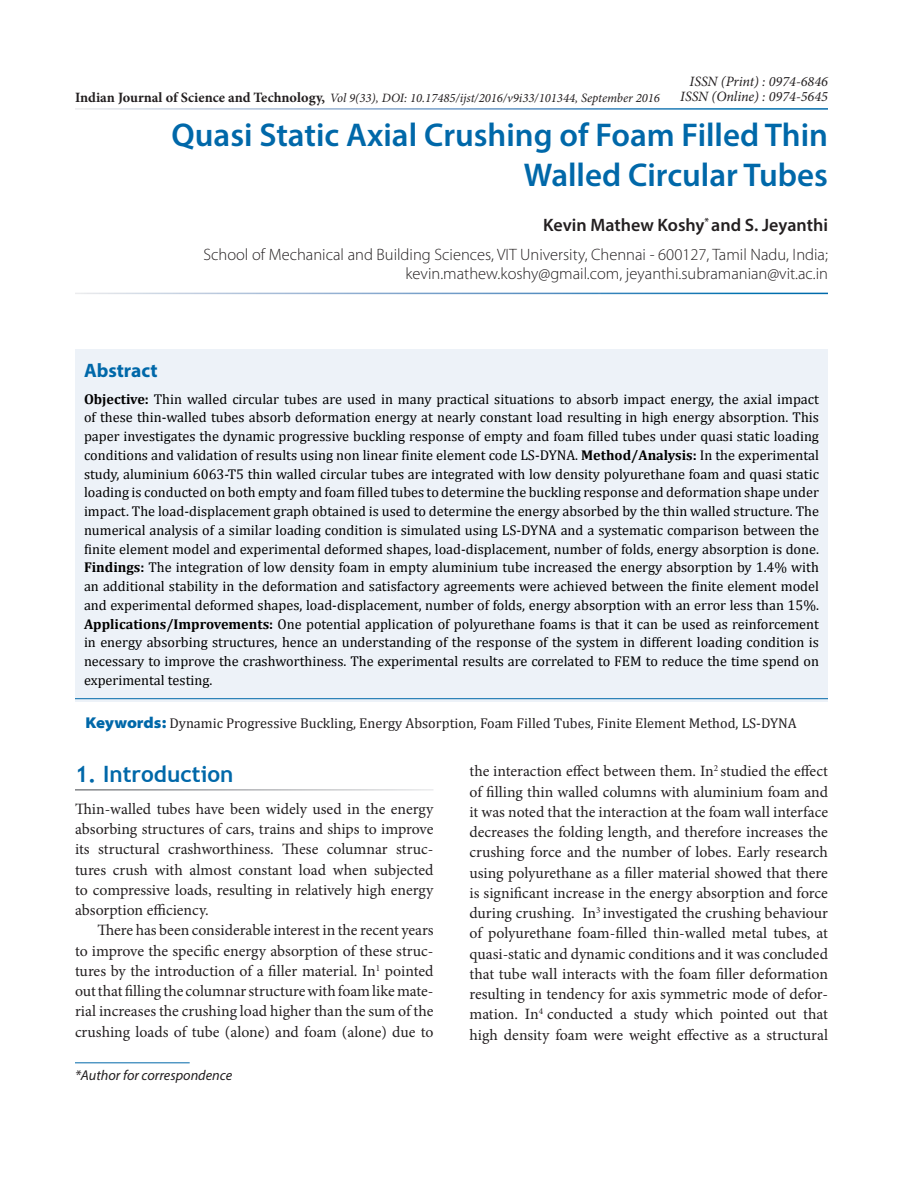
<style>
.page{position:relative;width:918px;height:1188px;background:#fff}
.page>*{position:absolute;margin:0;border:0;box-sizing:border-box;transform-origin:0 0}
.AT{font:600 33px/40.5px "Myriad Pro";color:#0068a9;text-align:right}
.t1{font:700 22.5px "Trebuchet MS";color:#0068a9}
.Abs_Head{font:700 19.5px "Myriad Pro";color:#0068a9}
.Author{font:600 18px "Myriad Pro";color:#231f20}
.Affiliation{font:300 16.5px "Myriad Pro";color:#231f20}
.Affiliation_Last{font:300 16.5px "Myriad Pro";color:#231f20}
.Text_Ind{font:15.75px/20.2px "Minion Pro";color:#231f20;text-align:justify}
.Text{font:15.75px/20.2px "Minion Pro";color:#231f20;text-align:justify}
.Abs_Text1{font:14.25px/18.8px "Cambria";color:#000;text-align:justify}
.Keyword{font:14.25px "Cambria";color:#231f20}
.t2{font:italic 14.25px "Minion Pro";color:#231f20}
.Footnote1{font:italic 14.25px "Myriad Pro";color:#231f20}
.t3{font:italic 12.75px "Minion Pro";color:#231f20}
.s1{font-weight:700;font-style:normal;font-size:14.25px}
.s2{font-weight:700}
.s3{font-family:"Myriad Pro";font-weight:900;font-stretch:semi-expanded;font-size:15.75px;color:#0068a9}
</style>
<div class="page">
<hr style="left:75px;top:1062px;width:115px;height:1px;background:#0068a9">
<div style="left:75px;top:349px;width:753px;height:353px;background:#edf2f8"></div>
<hr style="left:75px;top:698px;width:753px;height:1px;background:#0068a9">
<p class="t2" style="left:690px;top:72px;width:140px">ISSN (Print) : 0974-6846</p>
<p class="t2" style="left:680px;top:87px;width:149px">ISSN (Online) : 0974-5645</p>
<p class="AT" style="left:171px;top:113px;width:658px">Quasi Static Axial Crushing of Foam Filled Thin<br>Walled Circular Tubes</p>
<p class="Author" style="left:543px;top:214px;width:286px">Kevin Mathew Koshy<sup>*</sup> and S. Jeyanthi</p>
<p class="Affiliation" style="left:203px;top:244px;width:626px">School of Mechanical and Building Sciences, VIT University, Chennai - 600127, Tamil Nadu, India;</p>
<p class="Affiliation_Last" style="left:405px;top:264px;width:424px">kevin.mathew.koshy@gmail.com, jeyanthi.subramanian@vit.ac.in</p>
<p class="t3" style="left:75px;top:90px;width:587px"><span class="s1">Indian Journal of Science and Technology,</span> Vol 9(33), DOI: 10.17485/ijst/2016/v9i33/101344, September 2016</p>
<p class="Abs_Head" style="left:84px;top:358px;width:75px">Abstract</p>
<p class="Abs_Text1" style="left:84px;top:389px;width:737px"><span class="s2">Objective:</span> Thin walled circular tubes are used in many practical situations to absorb impact energy, the axial impact of these thin-walled tubes absorb deformation energy at nearly constant load resulting in high energy absorption. This paper investigates the dynamic progressive buckling response of empty and foam filled tubes under quasi static loading conditions and validation of results using non linear finite element code LS-DYNA. <span class="s2">Method/Analysis:</span> In the experimental study, aluminium 6063-T5 thin walled circular tubes are integrated with low density polyurethane foam and quasi static loading is conducted on both empty and foam filled tubes to determine the buckling response and deformation shape under impact. The load-displacement graph obtained is used to determine the energy absorbed by the thin walled structure. The numerical analysis of a similar loading condition is simulated using LS-DYNA and a systematic comparison between the finite element model and experimental deformed shapes, load-displacement, number of folds, energy absorption is done.<br><span class="s2">Findings:</span> The integration of low density foam in empty aluminium tube increased the energy absorption by 1.4% with an additional stability in the deformation and satisfactory agreements were achieved between the finite element model and experimental deformed shapes, load-displacement, number of folds, energy absorption with an error less than 15%.<br><span class="s2">Applications/Improvements:</span> One potential application of polyurethane foams is that it can be used as reinforcement in energy absorbing structures, hence an understanding of the response of the system in different loading condition is necessary to improve the crashworthiness. The experimental results are correlated to FEM to reduce the time spend on experimental testing.</p>
<p class="Keyword" style="left:86px;top:715px;width:713px"><span class="s3">Keywords:</span> Dynamic Progressive Buckling, Energy Absorption, Foam Filled Tubes, Finite Element Method, LS-DYNA</p>
<h1 class="t1" style="left:75px;top:760px;width:160px">1. Introduction</h1>
<p class="Text" style="left:75px;top:799px;width:360px">Thin-walled tubes have been widely used in the energy absorbing structures of cars, trains and ships to improve its structural crashworthiness. These columnar struc&shy;tures crush with almost constant load when subjected to compressive loads, resulting in relatively high energy absorption efficiency.</p>
<p class="Text_Ind" style="left:75px;top:920px;width:360px;text-indent:22px">There has been considerable interest in the recent years to improve the specific energy absorption of these struc&shy;tures by the introduction of a filler material. In<sup>1</sup> pointed out that filling the columnar structure with foam like mate&shy;rial increases the crushing load higher than the sum of the crushing loads of tube (alone) and foam (alone) due to</p>
<p class="Footnote1" style="left:75px;top:1066px;width:159px">*Author for correspondence</p>
<p class="Text_Ind" style="left:470px;top:761px;width:360px">the interaction effect between them. In<sup>2</sup> studied the effect of filling thin walled columns with aluminium foam and it was noted that the interaction at the foam wall interface decreases the folding length, and therefore increases the crushing force and the number of lobes. Early research using polyurethane as a filler material showed that there is significant increase in the energy absorption and force during crushing. In<sup>3</sup> investigated the crushing behaviour of polyurethane foam-filled thin-walled metal tubes, at quasi-static and dynamic conditions and it was concluded that tube wall interacts with the foam filler deformation resulting in tendency for axis symmetric mode of defor&shy;mation. In<sup>4</sup> conducted a study which pointed out that high density foam were weight effective as a structural</p>
</div>
